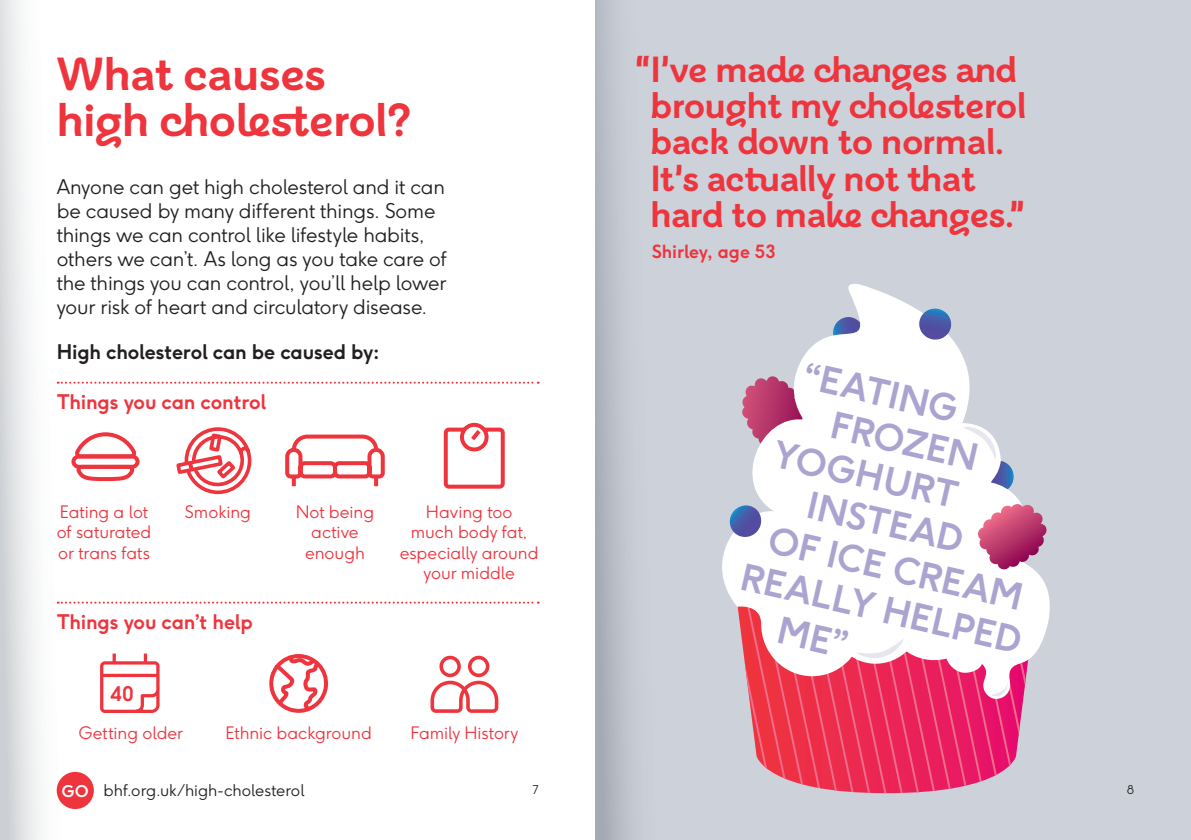
<style>
.page{position:relative;width:1191px;height:840px;background:#fff}
.page>*{position:absolute;margin:0;border:0;box-sizing:border-box;transform-origin:0 0}
.t1{font:700 46px/46px "BHF";color:#ee343d}
.t2{font:700 36.2px "F37 Ginger";color:#aba4d0}
.t3{font:700 36px/36px "BHF";color:#ee343d}
.t4{font:300 20px/24px "F37 Ginger";letter-spacing:-.01em;color:#231f20}
.t5{font:700 20px "F37 Ginger";letter-spacing:-.01em;color:#ee343d}
.t6{font:700 20px "F37 Ginger";letter-spacing:-.01em;color:#231f20}
.t7{font:700 18px "F37 Ginger";letter-spacing:-.005em;color:#ee343d}
.t8{font:300 17px/20.4px "F37 Ginger";color:#ee343d;text-align:center}
.t9{font:300 16px "F37 Ginger";color:#231f20}
.t10{font:300 12px "F37 Ginger";color:#231f20}
.s1{font-weight:700;color:#fff}
</style>
<div class="page">
<svg style="left:100px;top:653px;width:60px;height:59px"></svg>
<svg style="left:430px;top:655px;width:68px;height:57px"></svg>
<svg style="left:269px;top:654px;width:60px;height:59px"></svg>
<svg style="left:74px;top:381px;width:465px;height:2px"></svg>
<svg style="left:74px;top:601px;width:465px;height:2px"></svg>
<div style="left:57px;top:771px;width:37px;height:37px;background:#ee343d;border-radius:50%"></div>
<div style="left:71px;top:454px;width:69px;height:14px;border:4px solid #ee343d;border-radius:5px"></div>
<svg style="left:74px;top:432px;width:64px;height:50px"></svg>
<svg style="left:176px;top:427px;width:76px;height:68px"></svg>
<svg style="left:443px;top:422px;width:62px;height:67px"></svg>
<svg style="left:285px;top:434px;width:100px;height:53px"></svg>
<div style="left:595px;top:0;width:596px;height:839px;background:#cdd1da"></div>
<svg style="left:722px;top:284px;width:328px;height:342px"></svg>
<svg style="left:957px;top:426px;width:39px;height:39px;background:#f8f8fa"></svg>
<svg style="left:918px;top:308px;width:34px;height:32px"></svg>
<svg style="left:0;top:0;width:74px;height:839px"></svg>
<div style="left:595px;top:0;width:74px;height:839px;background:linear-gradient(to right,#b0b6bf,#d4d8e1)"></div>
<svg style="left:728px;top:503px;width:319px;height:289px;background:#eea6ba"></svg>
<h1 class="t1" style="left:57px;top:51px;width:356px">What causes high cholesterol?</h1>
<p class="t4" style="left:57px;top:174px;width:391px">Anyone can get high cholesterol and it can be caused by many different things. Some things we can control like lifestyle habits, others we can’t. As long as you take care of the things you can control, you’ll help lower your risk of heart and circulatory disease.</p>
<p class="t6" style="left:57px;top:339px;width:325px">High cholesterol can be caused by:</p>
<p class="t5" style="left:57px;top:389px;width:211px">Things you can control</p>
<p class="t8" style="left:57px;top:501px;width:96px;text-align:left">Eating a lot of saturated or trans fats</p>
<p class="t8" style="left:185px;top:501px;width:68px">Smoking</p>
<p class="t8" style="left:296px;top:501px;width:80px">Not being active enough</p>
<p class="t8" style="left:400px;top:501px;width:140px">Having too<br>much body fat, especially around your middle</p>
<p class="t5" style="left:57px;top:608px;width:198px">Things you can’t help</p>
<p class="t5" style="left:110px;top:680px;width:25px">40</p>
<p class="t8" style="left:79px;top:722px;width:106px">Getting older</p>
<p class="t8" style="left:225px;top:722px;width:148px">Ethnic background</p>
<p class="t8" style="left:410px;top:722px;width:109px">Family History</p>
<h3 class="t3" style="left:650px;top:52px;width:378px;text-indent:-15px">“I’ve made changes and brought my cholesterol back down to normal.<br>It’s actually not that hard to make changes.”</h3>
<p class="t7" style="left:652px;top:240px;width:125px">Shirley, age 53</p>
<h2 class="t2" style="left:809px;top:351px;width:160px;rotate:13deg">“EATING</h2>
<h2 class="t2" style="left:779px;top:430px;width:190px;rotate:13deg">YOGHURT</h2>
<h2 class="t2" style="left:837px;top:401px;width:151px;rotate:13deg">FROZEN</h2>
<h2 class="t2" style="left:813px;top:481px;width:160px;rotate:13deg">INSTEAD</h2>
<h2 class="t2" style="left:775px;top:516px;width:261px;rotate:13deg">OF ICE CREAM</h2>
<h2 class="t2" style="left:746px;top:553px;width:288px;rotate:13deg">REALLY HELPED</h2>
<p class="t9" style="left:62px;top:779px;width:244px"><span class="s1">GO</span> bhf.org.uk/high-cholesterol</p>
<p class="t10" style="left:533px;top:782px;width:8px">7</p>
<p class="t10" style="left:1126px;top:782px;width:9px">8</p>
</div>
